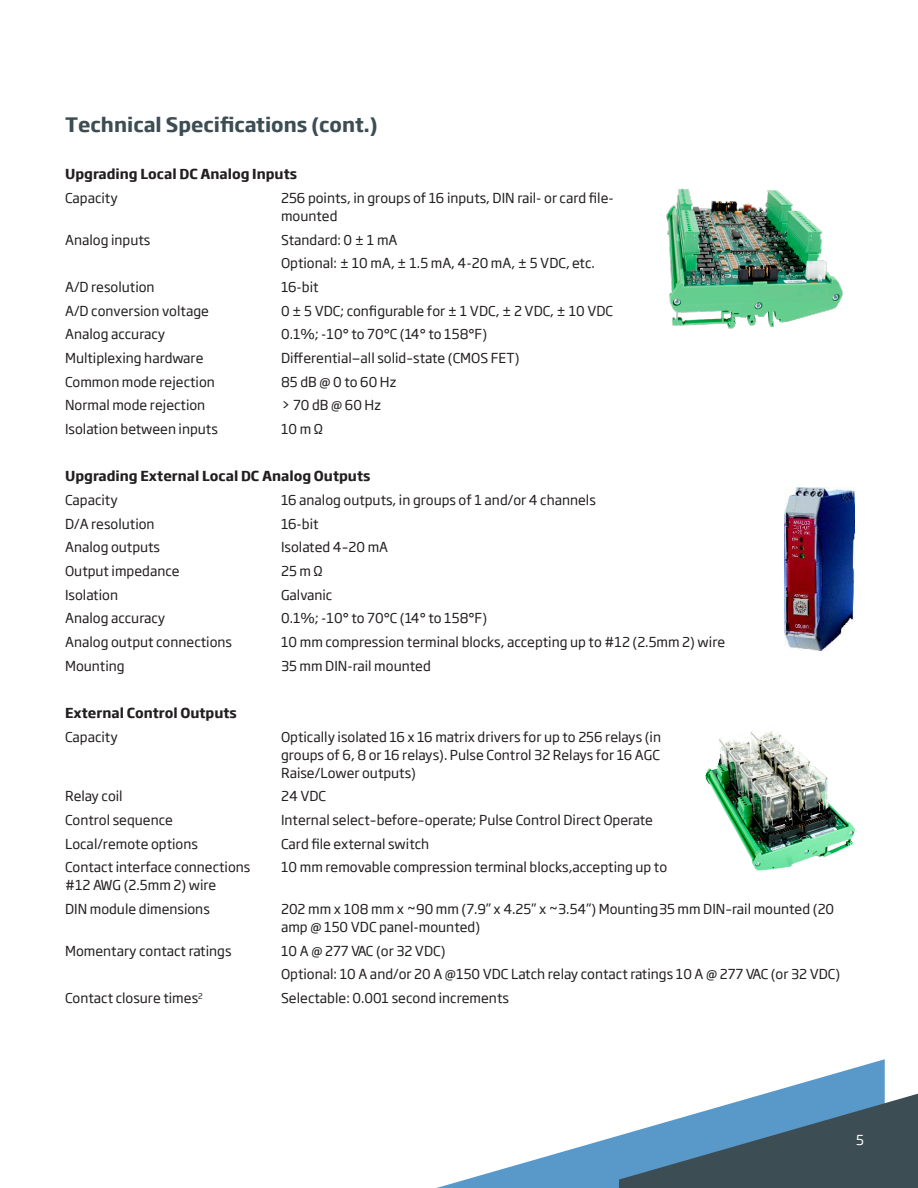
<style>
.page{position:relative;width:918px;height:1188px;background:#fff}
.page>*{position:absolute;margin:0;border:0;box-sizing:border-box;transform-origin:0 0}
.TS1{font:700 19.5px "Soho Gothic Pro";color:#3c4d54}
.TS1-2{font:13.5px/18px "Soho Gothic Pro";color:#231f20}
.TS1-3{font:700 13.5px "Soho Gothic Pro";color:#231f20}
.t1{font:13.5px "Soho Gothic Pro";color:#fff}
</style>
<div class="page">
<svg style="left:437px;top:1059px;width:448px;height:129px"></svg>
<svg style="left:619px;top:1090px;width:299px;height:98px;background:#5f7e93"></svg>
<img style="left:666px;top:188px;width:177px;height:141px">
<img style="left:785px;top:487px;width:69px;height:163px">
<img style="left:705px;top:731px;width:149px;height:140px">
<p class="TS1" style="left:65px;top:109px;width:314px">Technical Specifications (cont.)</p>
<p class="TS1-3" style="left:65px;top:164px;width:234px">Upgrading Local DC Analog Inputs</p>
<p class="TS1-2" style="left:65px;top:188px;width:54px">Capacity</p>
<p class="TS1-2" style="left:281px;top:188px;width:334px">256 points, in groups of 16 inputs, DIN rail- or card file&shy;mounted</p>
<p class="TS1-2" style="left:65px;top:230px;width:87px">Analog inputs</p>
<p class="TS1-2" style="left:281px;top:230px;width:118px">Standard: 0 ± 1 mA</p>
<p class="TS1-2" style="left:281px;top:254px;width:315px">Optional: ± 10 mA, ± 1.5 mA, 4-20 mA, ± 5 VDC, etc.</p>
<p class="TS1-2" style="left:65px;top:277px;width:91px">A/D resolution</p>
<p class="TS1-2" style="left:281px;top:277px;width:39px">16-bit</p>
<p class="TS1-2" style="left:65px;top:301px;width:145px">A/D conversion voltage</p>
<p class="TS1-2" style="left:281px;top:301px;width:334px">0 ± 5 VDC; configurable for ± 1 VDC, ± 2 VDC, ± 10 VDC</p>
<p class="TS1-2" style="left:65px;top:325px;width:102px">Analog accuracy</p>
<p class="TS1-2" style="left:281px;top:325px;width:208px">0.1%; -10° to 70°C (14° to 158°F)</p>
<p class="TS1-2" style="left:65px;top:348px;width:140px">Multiplexing hardware</p>
<p class="TS1-2" style="left:281px;top:348px;width:240px">Differential—all solid–state (CMOS FET)</p>
<p class="TS1-2" style="left:65px;top:372px;width:151px">Common mode rejection</p>
<p class="TS1-2" style="left:281px;top:372px;width:117px">85 dB @ 0 to 60 Hz</p>
<p class="TS1-2" style="left:65px;top:396px;width:142px">Normal mode rejection</p>
<p class="TS1-2" style="left:281px;top:396px;width:101px">&gt; 70 dB @ 60 Hz</p>
<p class="TS1-2" style="left:65px;top:419px;width:154px">Isolation between inputs</p>
<p class="TS1-2" style="left:281px;top:419px;width:44px">10 m Ω</p>
<p class="TS1-3" style="left:65px;top:466px;width:307px">Upgrading External Local DC Analog Outputs</p>
<p class="TS1-2" style="left:65px;top:490px;width:54px">Capacity</p>
<p class="TS1-2" style="left:281px;top:490px;width:316px">16 analog outputs, in groups of 1 and/or 4 channels</p>
<p class="TS1-2" style="left:65px;top:514px;width:91px">D/A resolution</p>
<p class="TS1-2" style="left:281px;top:514px;width:39px">16-bit</p>
<p class="TS1-2" style="left:65px;top:538px;width:97px">Analog outputs</p>
<p class="TS1-2" style="left:281px;top:538px;width:109px">Isolated 4–20 mA</p>
<p class="TS1-2" style="left:65px;top:561px;width:116px">Output impedance</p>
<p class="TS1-2" style="left:281px;top:561px;width:43px">25 m Ω</p>
<p class="TS1-2" style="left:65px;top:585px;width:55px">Isolation</p>
<p class="TS1-2" style="left:281px;top:585px;width:53px">Galvanic</p>
<p class="TS1-2" style="left:65px;top:609px;width:102px">Analog accuracy</p>
<p class="TS1-2" style="left:281px;top:609px;width:208px">0.1%; -10° to 70°C (14° to 158°F)</p>
<p class="TS1-2" style="left:65px;top:632px;width:169px">Analog output connections</p>
<p class="TS1-2" style="left:281px;top:632px;width:446px">10 mm compression terminal blocks, accepting up to #12 (2.5mm 2) wire</p>
<p class="TS1-2" style="left:65px;top:656px;width:61px">Mounting</p>
<p class="TS1-2" style="left:281px;top:656px;width:151px">35 mm DIN-rail mounted</p>
<p class="TS1-3" style="left:65px;top:702px;width:173px">External Control Outputs</p>
<p class="TS1-2" style="left:65px;top:727px;width:54px">Capacity</p>
<p class="TS1-2" style="left:281px;top:727px;width:382px;text-align:justify">Optically isolated 16 x 16 matrix drivers for up to 256 relays (in groups of 6, 8 or 16 relays). Pulse Control 32 Relays for 16 AGC Raise/Lower outputs)</p>
<p class="TS1-2" style="left:65px;top:787px;width:59px">Relay coil</p>
<p class="TS1-2" style="left:281px;top:787px;width:47px">24 VDC</p>
<p class="TS1-2" style="left:65px;top:810px;width:110px">Control sequence</p>
<p class="TS1-2" style="left:281px;top:810px;width:373px">Internal select–before–operate; Pulse Control Direct Operate</p>
<p class="TS1-2" style="left:65px;top:834px;width:134px">Local/remote options</p>
<p class="TS1-2" style="left:281px;top:834px;width:150px">Card file external switch</p>
<p class="TS1-2" style="left:65px;top:858px;width:187px">Contact interface connections</p>
<p class="TS1-2" style="left:281px;top:858px;width:388px">10 mm removable compression terminal blocks,accepting up to</p>
<p class="TS1-2" style="left:65px;top:876px;width:153px">#12 AWG (2.5mm 2) wire</p>
<p class="TS1-2" style="left:65px;top:899px;width:146px">DIN module dimensions</p>
<p class="TS1-2" style="left:281px;top:899px;width:555px">202 mm x 108 mm x ~90 mm (7.9” x 4.25” x ~3.54”) Mounting35 mm DIN–rail mounted (20 amp @ 150 VDC panel-mounted)</p>
<p class="TS1-2" style="left:65px;top:941px;width:168px">Momentary contact ratings</p>
<p class="TS1-2" style="left:281px;top:941px;width:166px">10 A @ 277 VAC (or 32 VDC)</p>
<p class="TS1-2" style="left:281px;top:965px;width:561px">Optional: 10 A and/or 20 A @150 VDC Latch relay contact ratings 10 A @ 277 VAC (or 32 VDC)</p>
<p class="TS1-2" style="left:65px;top:988px;width:139px">Contact closure times<sup>2</sup></p>
<p class="TS1-2" style="left:281px;top:988px;width:229px">Selectable: 0.001 second increments</p>
<p class="t1" style="left:856px;top:1129px;width:9px">5</p>
</div>
